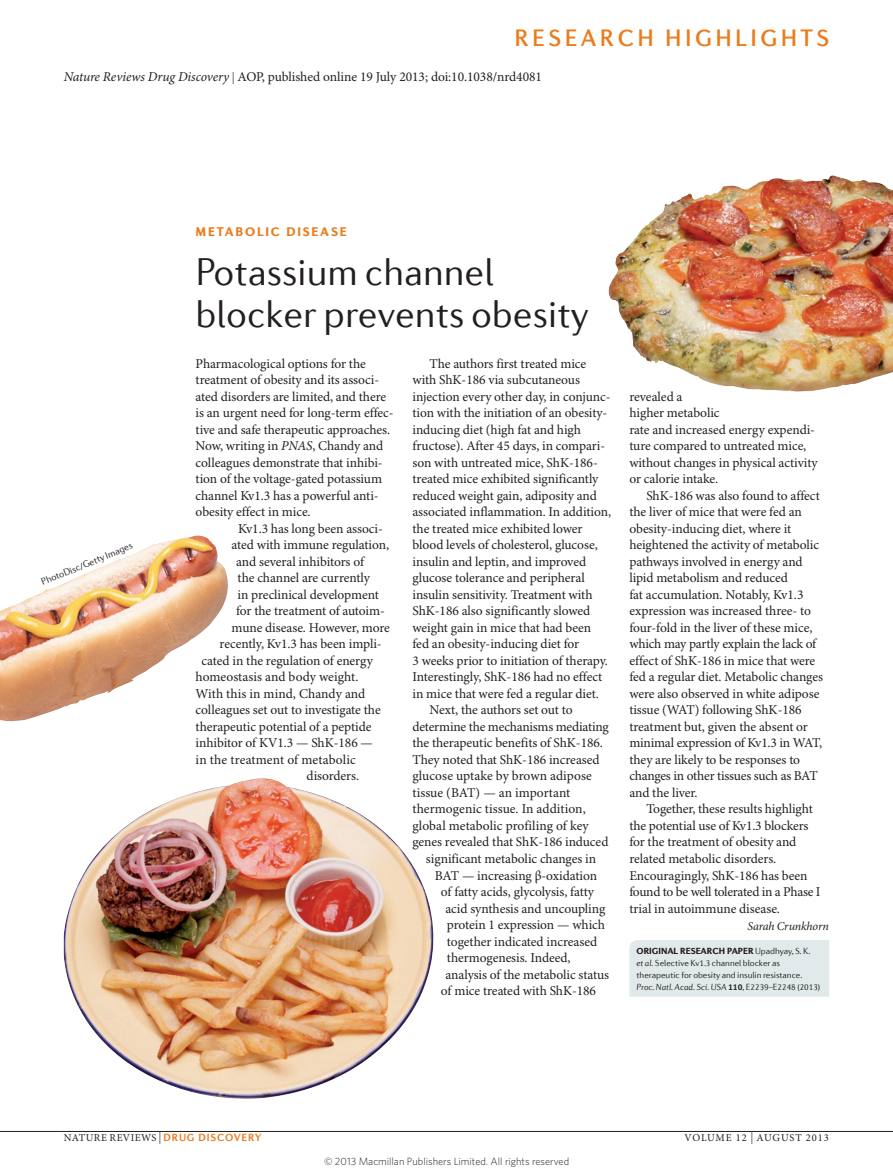
<style>
.page{position:relative;width:893px;height:1174px;background:#fff}
.page>*{position:absolute;margin:0;border:0;box-sizing:border-box;transform-origin:0 0}
.t1{font:300 39px/42px "Diverda Sans Com";color:#231f20}
.sectionheader{font:500 24px "Diverda Sans Com";letter-spacing:.14em;color:#ea7c1d}
.bodyindent{font:13.5px/16.5px "Minion Pro";letter-spacing:-.005em;color:#231f20}
.bodyfirst{font:13.5px/16.5px "Minion Pro";letter-spacing:-.01em;color:#231f20}
.ministrap{font:900 12.75px "Diverda Sans Com";letter-spacing:.14em;color:#ea7c1d}
.author{font:italic 12px "Minion Pro";letter-spacing:-.015em;color:#231f20}
.t2{font:300 10.5px "Whitney";color:#231f20}
.t3{font:10.5px "Minion Pro";letter-spacing:.04em;color:#231f20}
.t4{font:10.5px "Minion Pro";letter-spacing:.085em;color:#231f20}
.creditstyle{font:300 9.75px "Diverda Sans Com";color:#231f20}
.webbody{font:300 9px/12px "Diverda Sans Com";letter-spacing:-.005em;color:#231f20}
.s1{font-style:italic}
.s2{font-size:12px}
.s3{font-weight:900}
.s4{font-weight:700}
.s5{font-family:"Diverda Sans Com";font-weight:700;color:#ea7c1d}
</style>
<div class="page">
<img style="left:64px;top:778px;width:370px;height:321px">
<img style="left:608px;top:175px;width:285px;height:217px">
<img style="left:0;top:535px;width:228px;height:186px">
<hr style="left:0;top:1131px;width:893px;height:1px;background:#231f20">
<div style="left:629px;top:940px;width:200px;height:56px;background:#e1e9ea"></div>
<p class="sectionheader" style="left:514px;top:24px;width:316px">RESEARCH HIGHLIGHTS</p>
<p class="bodyindent" style="left:64px;top:69px;width:480px"><span class="s1">Nature Reviews Drug Discovery</span> <span class="s2">|</span> AOP, published online 19 July 2013; doi:10.1038/nrd4081</p>
<p class="creditstyle" style="left:40px;top:577px;width:99px;rotate:-22deg">PhotoDisc/Getty Images</p>
<p class="ministrap" style="left:196px;top:224px;width:153px">METABOLIC DISEASE</p>
<p class="t1" style="left:196px;top:250px;width:395px">Potassium channel blocker prevents obesity</p>
<p class="bodyfirst" style="left:196px;top:356px;width:200px">Pharmacological options for the treatment of obesity and its associ&shy;ated disorders are limited, and there is an urgent need for long-term effec&shy;tive and safe therapeutic approaches.<br>Now, writing in <span class="s1">PNAS</span>, Chandy and colleagues demonstrate that inhibi&shy;tion of the voltage-gated potassium channel Kv1.3 has a powerful anti&shy;obesity effect in mice.</p>
<p class="bodyindent" style="left:238px;top:521px;width:146px">Kv1.3 has long been associ-</p>
<p class="bodyindent" style="left:232px;top:537px;width:159px">ated with immune regulation,</p>
<p class="bodyindent" style="left:236px;top:554px;width:129px">and several inhibitors of</p>
<p class="bodyindent" style="left:238px;top:570px;width:134px">the channel are currently</p>
<p class="bodyindent" style="left:238px;top:587px;width:143px">in preclinical development</p>
<p class="bodyindent" style="left:236px;top:603px;width:150px">for the treatment of autoim-</p>
<p class="bodyindent" style="left:232px;top:620px;width:160px">mune disease. However, more</p>
<p class="bodyindent" style="left:220px;top:636px;width:164px">recently, Kv1.3 has been impli-</p>
<p class="bodyindent" style="left:202px;top:653px;width:173px">cated in the regulation of energy</p>
<p class="bodyindent" style="left:196px;top:669px;width:164px">homeostasis and body weight.</p>
<p class="bodyindent" style="left:196px;top:686px;width:171px">With this in mind, Chandy and</p>
<p class="bodyindent" style="left:196px;top:702px;width:187px">colleagues set out to investigate the</p>
<p class="bodyindent" style="left:196px;top:719px;width:177px">therapeutic potential of a peptide</p>
<p class="bodyindent" style="left:196px;top:735px;width:179px">inhibitor of KV1.3 — ShK-186 —</p>
<p class="bodyindent" style="left:196px;top:752px;width:162px">in the treatment of metabolic</p>
<p class="bodyindent" style="left:307px;top:768px;width:54px">disorders.</p>
<p class="bodyindent" style="left:412px;top:356px;width:200px;text-indent:17px">The authors first treated mice with ShK-186 via subcutaneous injection every other day, in conjunc&shy;tion with the initiation of an obesity&shy;inducing diet (high fat and high fructose). After 45 days, in compari&shy;son with untreated mice, ShK-186- treated mice exhibited significantly reduced weight gain, adiposity and associated inflammation. In addition, the treated mice exhibited lower blood levels of cholesterol, glucose, insulin and leptin, and improved glucose tolerance and peripheral insulin sensitivity. Treatment with ShK-186 also significantly slowed weight gain in mice that had been fed an obesity-inducing diet for<br>3 weeks prior to initiation of therapy.<br>Interestingly, ShK-186 had no effect in mice that were fed a regular diet.</p>
<p class="bodyindent" style="left:429px;top:702px;width:145px">Next, the authors set out to</p>
<p class="bodyindent" style="left:412px;top:719px;width:198px">determine the mechanisms mediating</p>
<p class="bodyindent" style="left:412px;top:735px;width:192px">the therapeutic benefits of ShK-186.</p>
<p class="bodyindent" style="left:412px;top:752px;width:189px">They noted that ShK-186 increased</p>
<p class="bodyindent" style="left:412px;top:768px;width:181px">glucose uptake by brown adipose</p>
<p class="bodyindent" style="left:412px;top:785px;width:159px">tissue (BAT) — an important</p>
<p class="bodyindent" style="left:412px;top:801px;width:175px">thermogenic tissue. In addition,</p>
<p class="bodyindent" style="left:412px;top:818px;width:178px">global metabolic profiling of key</p>
<p class="bodyindent" style="left:412px;top:834px;width:198px">genes revealed that ShK-186 induced</p>
<p class="bodyindent" style="left:426px;top:851px;width:172px">significant metabolic changes in</p>
<p class="bodyindent" style="left:435px;top:867px;width:164px">BAT — increasing β-oxidation</p>
<p class="bodyindent" style="left:441px;top:884px;width:154px">of fatty acids, glycolysis, fatty</p>
<p class="bodyindent" style="left:445px;top:900px;width:161px">acid synthesis and uncoupling</p>
<p class="bodyindent" style="left:447px;top:917px;width:160px">protein 1 expression — which</p>
<p class="bodyindent" style="left:447px;top:933px;width:152px">together indicated increased</p>
<p class="bodyindent" style="left:447px;top:950px;width:125px">thermogenesis. Indeed,</p>
<p class="bodyindent" style="left:445px;top:966px;width:165px">analysis of the metabolic status</p>
<p class="bodyindent" style="left:441px;top:983px;width:157px">of mice treated with ShK-186</p>
<p class="bodyindent" style="left:629px;top:389px;width:190px">revealed a<br>higher metabolic<br>rate and increased energy expendi&shy;ture compared to untreated mice, without changes in physical activity or calorie intake.</p>
<p class="bodyindent" style="left:629px;top:488px;width:195px;text-indent:17px">ShK-186 was also found to affect the liver of mice that were fed an obesity-inducing diet, where it heightened the activity of metabolic pathways involved in energy and lipid metabolism and reduced<br>fat accumulation. Notably, Kv1.3 expression was increased three- to four-fold in the liver of these mice, which may partly explain the lack of effect of ShK-186 in mice that were fed a regular diet. Metabolic changes were also observed in white adipose tissue (WAT) following ShK-186 treatment but, given the absent or minimal expression of Kv1.3 in WAT, they are likely to be responses to changes in other tissues such as BAT and the liver.</p>
<p class="bodyindent" style="left:629px;top:801px;width:193px;text-indent:17px">Together, these results highlight the potential use of Kv1.3 blockers for the treatment of obesity and related metabolic disorders.<br>Encouragingly, ShK-186 has been found to be well tolerated in a Phase I trial in autoimmune disease.</p>
<p class="author" style="left:747px;top:919px;width:83px">Sarah Crunkhorn</p>
<p class="webbody" style="left:637px;top:944px;width:185px"><span class="s3">ORIGINAL RESEARCH PAPER</span> Upadhyay, S. K.<br><span class="s1">et al.</span> Selective Kv1.3 channel blocker as therapeutic for obesity and insulin resistance.<br><span class="s1">Proc. Natl. Acad. Sci. USA</span> <span class="s4">110</span>, E2239–E2248 (2013)</p>
<p class="t3" style="left:64px;top:1131px;width:199px">NATURE REVIEWS <span class="s2">|</span> <span class="s5">DRUG DISCOVERY</span></p>
<p class="t4" style="left:684px;top:1131px;width:146px">VOLUME 12 <span class="s2">|</span> AUGUST 2013</p>
<p class="t2" style="left:324px;top:1154px;width:247px">© 2013 Macmillan Publishers Limited. All rights reserved</p>
</div>
